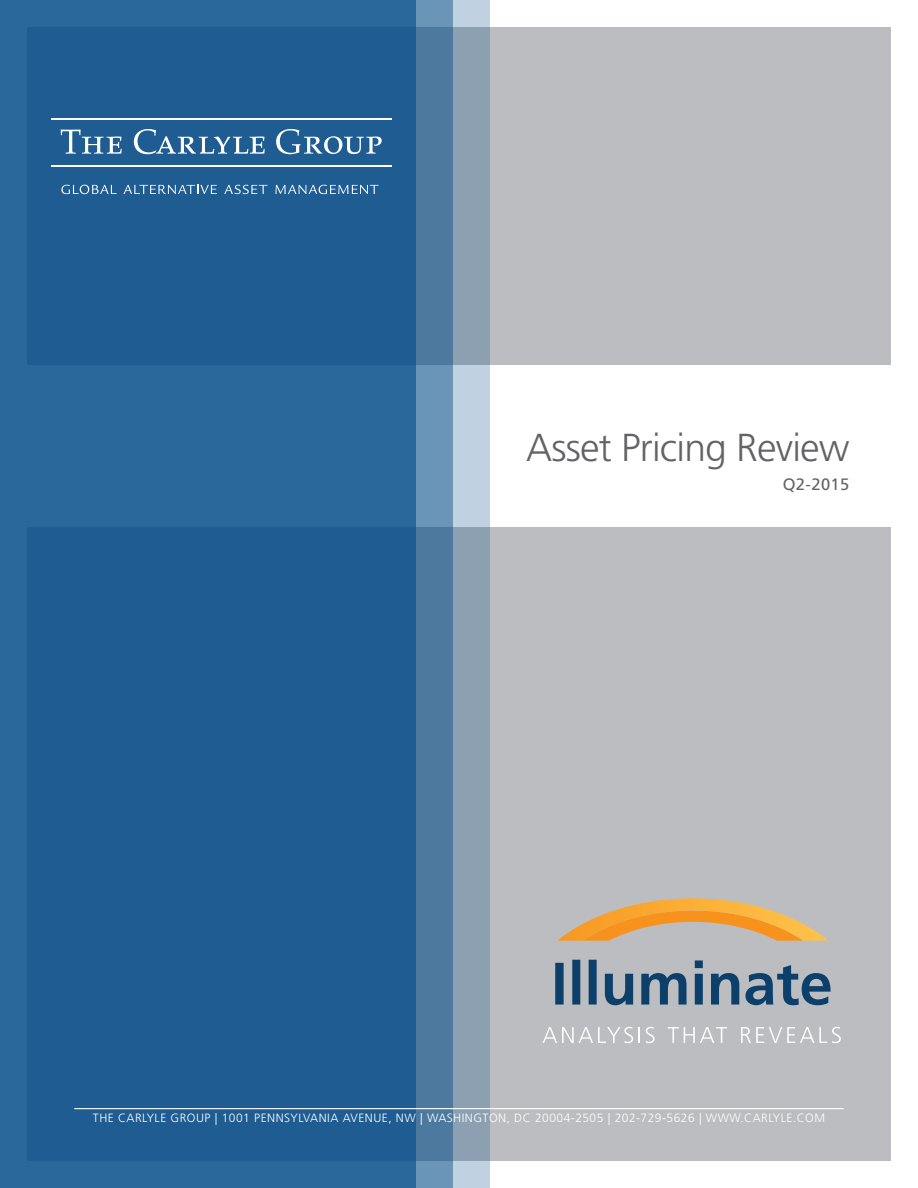
<style>
.page{position:relative;width:918px;height:1188px;background:#fff}
.page>*{position:absolute;margin:0;border:0;box-sizing:border-box;transform-origin:0 0}
.t1{font:300 39px "Frutiger LT Std";letter-spacing:-.02em;color:#636366}
.date{font:16.5px "Frutiger LT Std";letter-spacing:.025em;color:#636366}
.t2{font:300 12px "Frutiger LT Std";letter-spacing:.04em;color:#fff}
</style>
<div class="page">
<div style="left:27px;top:27px;width:864px;height:1134px;background:#bcbdc0"></div>
<div style="left:25px;top:365px;width:893px;height:162px;background:#fff"></div>
<svg style="left:555px;top:960px;width:276px;height:45px"></svg>
<svg style="left:557px;top:898px;width:271px;height:43px"></svg>
<svg style="left:543px;top:1027px;width:90px;height:16px"></svg>
<svg style="left:639px;top:1027px;width:1px;height:16px"></svg>
<svg style="left:646px;top:1027px;width:9px;height:16px"></svg>
<svg style="left:668px;top:1027px;width:59px;height:16px"></svg>
<svg style="left:741px;top:1027px;width:100px;height:16px"></svg>
<svg style="left:453px;top:0;width:36px;height:1188px;background:#96a9ba"></svg>
<svg style="left:415px;top:0;width:38px;height:1188px;background:#517da3"></svg>
<div style="left:0;top:0;width:415px;height:1188px;background:#1e5c91"></div>
<hr style="left:74px;top:1108px;width:770px;height:1px;background:#fff">
<svg style="left:61px;top:130px;width:61px;height:24px"></svg>
<svg style="left:134px;top:129px;width:131px;height:25px"></svg>
<svg style="left:276px;top:129px;width:106px;height:25px"></svg>
<hr style="left:51px;top:119px;width:341px;height:1px;background:#fff">
<hr style="left:51px;top:166px;width:341px;height:1px;background:#fff">
<svg style="left:61px;top:185px;width:56px;height:9px"></svg>
<svg style="left:123px;top:185px;width:94px;height:9px"></svg>
<svg style="left:224px;top:185px;width:44px;height:9px"></svg>
<svg style="left:275px;top:185px;width:104px;height:9px"></svg>
<p class="t1" style="left:526px;top:425px;width:325px">Asset Pricing Review</p>
<p class="date" style="left:783px;top:475px;width:68px">Q2-2015</p>
<p class="t2" style="left:93px;top:1111px;width:734px">THE CARLYLE GROUP | 1001 PENNSYLVANIA AVENUE, NW | WASHINGTON, DC 20004-2505 | 202-729-5626 | WWW.CARLYLE.COM</p>
</div>
